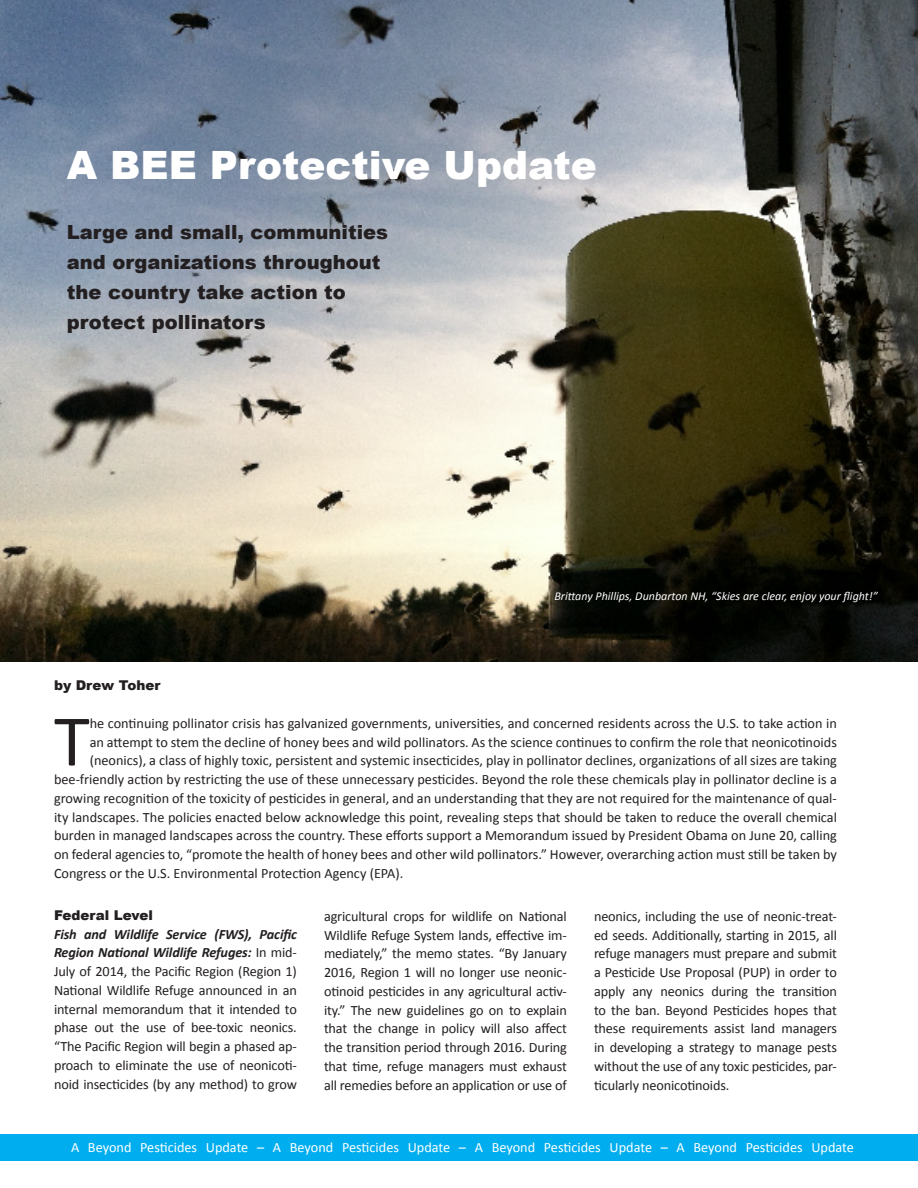
<style>
.page{position:relative;width:918px;height:1188px;background:#fff}
.page>*{position:absolute;margin:0;border:0;box-sizing:border-box;transform-origin:0 0}
.t1{font:73.35px "Calibri";color:#231f20}
.t2{font:900 39px "Arial";color:#fff}
.t3{font:900 19.5px "Arial";color:#231f20}
.t4{font:14.25px/18.8px "Calibri";color:#231f20;text-align:justify}
.t5{font:14.25px "Calibri";color:#fff}
.t6{font:900 13.5px "Arial";color:#231f20}
.t7{font:italic 12px "Calibri";color:#fff}
.s1{font-weight:700;font-style:italic}
</style>
<div class="page">
<img style="left:0;top:0;width:918px;height:662px">
<div style="left:0;top:1134px;width:918px;height:27px;background:#00aeef"></div>
<p class="t2" style="left:67px;top:137px;width:531px">A BEE Protective Update</p>
<p class="t3" style="left:67px;top:218px;width:323px">Large and small, communities</p>
<p class="t3" style="left:67px;top:248px;width:315px">and organizations throughout</p>
<p class="t3" style="left:67px;top:278px;width:280px">the country take action to</p>
<p class="t3" style="left:67px;top:308px;width:200px">protect pollinators</p>
<p class="t7" style="left:554px;top:588px;width:325px">Brittany Phillips, Dunbarton NH, “Skies are clear, enjoy your flight!”</p>
<p class="t6" style="left:54px;top:676px;width:108px">by Drew Toher</p>
<p class="t1" style="left:54px;top:695px;width:37px">T</p>
<p class="t4" style="left:90px;top:714px;width:749px">he continuing pollinator crisis has galvanized governments, universities, and concerned residents across the U.S. to take action in</p>
<p class="t4" style="left:90px;top:733px;width:749px">an attempt to stem the decline of honey bees and wild pollinators. As the science continues to confirm the role that neonicotinoids</p>
<p class="t4" style="left:90px;top:751px;width:749px">(neonics), a class of highly toxic, persistent and systemic insecticides, play in pollinator declines, organizations of all sizes are taking</p>
<p class="t4" style="left:54px;top:770px;width:784px">bee-friendly action by restricting the use of these unnecessary pesticides. Beyond the role these chemicals play in pollinator decline is a</p>
<p class="t4" style="left:54px;top:789px;width:784px">growing recognition of the toxicity of pesticides in general, and an understanding that they are not required for the maintenance of qual-</p>
<p class="t4" style="left:54px;top:808px;width:784px">ity landscapes. The policies enacted below acknowledge this point, revealing steps that should be taken to reduce the overall chemical</p>
<p class="t4" style="left:54px;top:826px;width:784px">burden in managed landscapes across the country. These efforts support a Memorandum issued by President Obama on June 20, calling</p>
<p class="t4" style="left:54px;top:845px;width:784px">on federal agencies to, “promote the health of honey bees and other wild pollinators.” However, overarching action must still be taken by</p>
<p class="t4" style="left:54px;top:864px;width:351px">Congress or the U.S. Environmental Protection Agency (EPA).</p>
<p class="t6" style="left:54px;top:905px;width:100px">Federal Level</p>
<p class="t4" style="left:54px;top:925px;width:245px"><span class="s1">Fish and Wildlife Service (FWS), Pacific Region National Wildlife Refuges:</span> In mid-July of 2014, the Pacific Region (Region 1)<br>National Wildlife Refuge announced in an internal memorandum that it intended to phase out the use of bee-toxic neonics. “The Pacific Region will begin a phased ap&shy;proach to eliminate the use of neonicoti&shy;noid insecticides (by any method) to grow</p>
<p class="t4" style="left:324px;top:907px;width:244px">agricultural crops for wildlife on National Wildlife Refuge System lands, effective im&shy;mediately,” the memo states. “By January 2016, Region 1 will no longer use neonic&shy;otinoid pesticides in any agricultural activ&shy;ity.” The new guidelines go on to explain that the change in policy will also affect the transition period through 2016. During that time, refuge managers must exhaust all remedies before an application or use of</p>
<p class="t4" style="left:594px;top:907px;width:244px">neonics, including the use of neonic-treat&shy;ed seeds. Additionally, starting in 2015, all refuge managers must prepare and submit a Pesticide Use Proposal (PUP) in order to apply any neonics during the transition to the ban. Beyond Pesticides hopes that these requirements assist land managers in developing a strategy to manage pests without the use of any toxic pesticides, par&shy;ticularly neonicotinoids.</p>
<p class="t5" style="left:71px;top:1138px;width:784px">A Beyond Pesticides Update – A Beyond Pesticides Update – A Beyond Pesticides Update – A Beyond Pesticides Update</p>
</div>
